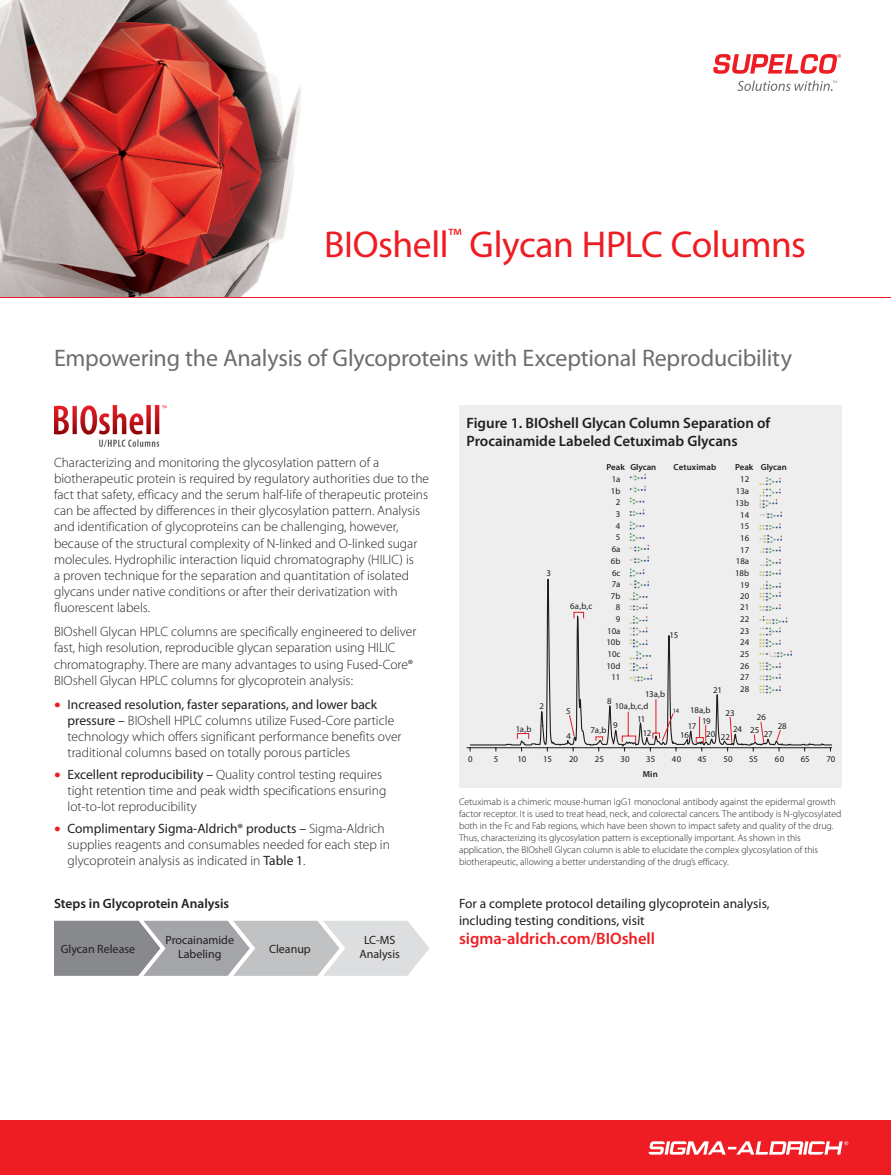
<style>
.page{position:relative;width:891px;height:1175px;background:#fff}
.page>*{position:absolute;margin:0;border:0;box-sizing:border-box;transform-origin:0 0}
.t1{font:37.5px "Myriad Pro";letter-spacing:-.015em;color:#ee1d23}
.t2{font:24px "Myriad Pro";letter-spacing:-.01em;color:#6c6d70}
.t3{font:600 16.5px "Myriad Pro";color:#ee1d23}
.t4{font:600 15px/18px "Myriad Pro";color:#231f20}
.t5{font:300 13.5px/16.2px "Myriad Pro";color:#231f20}
.t6{font:13.5px/16.2px "Myriad Pro";color:#231f20}
.t7{font:600 13.5px "Myriad Pro";color:#231f20}
.t8{font:12px/14.4px "Myriad Pro";color:#231f20;text-align:center}
.t9{font:300 9.75px/12px "Myriad Pro";color:#231f20}
.t10{font:8.85px/11.7px "Myriad Pro";color:#231f20}
.t11{font:600 8.85px "Myriad Pro";color:#231f20}
.t12{font:600 8.85px "Myriad Pro";letter-spacing:.02em;color:#231f20}
.t13{font:6.75px "Myriad Pro";color:#231f20}
.s1{font-size:27px;color:#ee1d23}
.s2{font-weight:400}
</style>
<div class="page">
<div style="left:0;top:1120px;width:891px;height:54px;background:#ee1d23"></div>
<svg style="left:649px;top:1141px;width:199px;height:13px"></svg>
<svg style="left:713px;top:54px;width:128px;height:20px"></svg>
<svg style="left:737px;top:80px;width:100px;height:11px"></svg>
<img style="left:0;top:0;width:301px;height:297px">
<img style="left:54px;top:406px;width:112px;height:40px">
<hr style="left:0;top:297px;width:891px;height:1px;background:#ee1d23">
<svg style="left:54px;top:920px;width:376px;height:55px;background:#b7b8bb"></svg>
<div style="left:459px;top:406px;width:383px;height:382px;background:#eeeeef"></div>
<img style="left:629px;top:474px;width:20px;height:103px">
<img style="left:759px;top:477px;width:23px;height:99px">
<svg style="left:469px;top:578px;width:364px;height:172px"></svg>
<svg style="left:517px;top:611px;width:264px;height:140px"></svg>
<h1 class="t1" style="left:324px;top:221px;width:484px">BIOshell<sup>™</sup> Glycan HPLC Columns</h1>
<h2 class="t2" style="left:54px;top:343px;width:739px">Empowering the Analysis of Glycoproteins with Exceptional Reproducibility</h2>
<p class="t5" style="left:54px;top:454px;width:377px">Characterizing and monitoring the glycosylation pattern of a biotherapeutic protein is required by regulatory authorities due to the fact that safety, efficacy and the serum half-life of therapeutic proteins can be affected by differences in their glycosylation pattern. Analysis and identification of glycoproteins can be challenging, however, because of the structural complexity of N-linked and O-linked sugar molecules. Hydrophilic interaction liquid chromatography (HILIC) is<br>a proven technique for the separation and quantitation of isolated glycans under native conditions or after their derivatization with fluorescent labels.</p>
<p class="t5" style="left:54px;top:623px;width:364px">BIOshell Glycan HPLC columns are specifically engineered to deliver fast, high resolution, reproducible glycan separation using HILIC chromatography. There are many advantages to using Fused-Core® BIOshell Glycan HPLC columns for glycoprotein analysis:</p>
<p class="t5" style="left:68px;top:696px;width:336px;text-indent:-14px"><span class="s1">•</span> <span class="s2">Increased resolution, faster separations, and lower back pressure –</span> BIOshell HPLC columns utilize Fused-Core particle technology which offers significant performance benefits over traditional columns based on totally porous particles</p>
<p class="t5" style="left:68px;top:766px;width:320px;text-indent:-14px"><span class="s1">•</span> <span class="s2">Excellent reproducibility –</span> Quality control testing requires tight retention time and peak width specifications ensuring lot-to-lot reproducibility</p>
<p class="t5" style="left:68px;top:820px;width:324px;text-indent:-14px"><span class="s1">•</span> <span class="s2">Complimentary Sigma-Aldrich® products –</span> Sigma-Aldrich supplies reagents and consumables needed for each step in glycoprotein analysis as indicated in <span class="s2">Table 1</span>.</p>
<p class="t7" style="left:54px;top:895px;width:177px">Steps in Glycoprotein Analysis</p>
<p class="t8" style="left:61px;top:941px;width:76px">Glycan Release</p>
<p class="t8" style="left:165px;top:932px;width:70px">Procainamide<br>Labeling</p>
<p class="t8" style="left:269px;top:941px;width:43px">Cleanup</p>
<p class="t8" style="left:359px;top:932px;width:42px">LC-MS<br>Analysis</p>
<p class="t4" style="left:466px;top:413px;width:305px">Figure 1. BIOshell Glycan Column Separation of<br>Procainamide Labeled Cetuximab Glycans</p>
<p class="t10" style="left:546px;top:567px;width:6px">3</p>
<p class="t10" style="left:516px;top:722px;width:17px">1a,b</p>
<p class="t10" style="left:539px;top:700px;width:6px">2</p>
<p class="t11" style="left:607px;top:462px;width:51px">Peak Glycan</p>
<p class="t12" style="left:673px;top:462px;width:44px">Cetuximab</p>
<p class="t11" style="left:735px;top:462px;width:53px">Peak Glycan</p>
<p class="t10" style="left:735px;top:473px;width:16px;line-height:12.1px;text-align:center">12<br>13a<br>13b<br>14</p>
<p class="t10" style="left:740px;top:520px;width:11px;line-height:12.1px;text-align:justify">15<br>16<br>17</p>
<p class="t10" style="left:735px;top:555px;width:16px;line-height:12.1px;text-align:center">18a<br>18b<br>19</p>
<p class="t10" style="left:740px;top:590px;width:11px;text-align:justify">20<br>21<br>22<br>23<br>24<br>25<br>26<br>27<br>28</p>
<p class="t10" style="left:606px;top:473px;width:16px;text-align:right">1a<br>1b<br>2<br>3<br>4<br>5<br>6a<br>6b<br>6c<br>7a<br>7b<br>8<br>9<br>10a<br>10b<br>10c<br>10d<br>11</p>
<p class="t10" style="left:570px;top:600px;width:24px">6a,b,c</p>
<p class="t10" style="left:670px;top:628px;width:10px">15</p>
<p class="t10" style="left:713px;top:683px;width:10px">21</p>
<p class="t10" style="left:645px;top:688px;width:22px">13a,b</p>
<p class="t10" style="left:607px;top:695px;width:6px">8</p>
<p class="t10" style="left:637px;top:700px;width:13px;line-height:12.5px;text-indent:-22px">10a,b,c,d<br>11</p>
<p class="t10" style="left:643px;top:726px;width:10px">12</p>
<p class="t10" style="left:690px;top:703px;width:22px;line-height:11.2px;text-align:right">18a,b<br>19</p>
<p class="t10" style="left:706px;top:728px;width:11px">20</p>
<p class="t10" style="left:566px;top:705px;width:6px">5</p>
<p class="t13" style="left:673px;top:706px;width:8px">14</p>
<p class="t10" style="left:733px;top:704px;width:28px;line-height:16.5px;text-indent:-7px">23<br>24 25</p>
<p class="t10" style="left:764px;top:708px;width:10px;line-height:17.1px;text-indent:-7px">26<br>27</p>
<p class="t10" style="left:778px;top:720px;width:11px">28</p>
<p class="t10" style="left:613px;top:719px;width:6px">9</p>
<p class="t10" style="left:688px;top:719px;width:10px">17</p>
<p class="t10" style="left:591px;top:724px;width:17px">7a,b</p>
<p class="t10" style="left:680px;top:729px;width:10px">16</p>
<p class="t10" style="left:566px;top:729px;width:6px">4</p>
<p class="t10" style="left:721px;top:731px;width:11px">22</p>
<p class="t10" style="left:468px;top:753px;width:6px">0</p>
<p class="t10" style="left:494px;top:753px;width:6px">5</p>
<p class="t10" style="left:518px;top:753px;width:10px">10</p>
<p class="t10" style="left:543px;top:753px;width:10px">15</p>
<p class="t10" style="left:569px;top:753px;width:11px">20</p>
<p class="t10" style="left:595px;top:753px;width:11px">25</p>
<p class="t10" style="left:620px;top:753px;width:11px">30</p>
<p class="t10" style="left:646px;top:753px;width:10px">35</p>
<p class="t10" style="left:672px;top:753px;width:11px">40</p>
<p class="t10" style="left:698px;top:753px;width:11px">45</p>
<p class="t10" style="left:723px;top:753px;width:11px">50</p>
<p class="t10" style="left:749px;top:753px;width:10px">55</p>
<p class="t10" style="left:775px;top:753px;width:11px">60</p>
<p class="t10" style="left:801px;top:753px;width:11px">65</p>
<p class="t10" style="left:826px;top:753px;width:10px">70</p>
<p class="t11" style="left:643px;top:768px;width:16px">Min</p>
<p class="t9" style="left:459px;top:796px;width:384px">Cetuximab is a chimeric mouse-human IgG1 monoclonal antibody against the epidermal growth factor receptor. It is used to treat head, neck, and colorectal cancers. The antibody is N-glycosylated both in the Fc and Fab regions, which have been shown to impact safety and quality of the drug.<br>Thus, characterizing its glycosylation pattern is exceptionally important. As shown in this application, the BIOshell Glycan column is able to elucidate the complex glycosylation of this biotherapeutic, allowing a better understanding of the drug’s efficacy.</p>
<p class="t6" style="left:459px;top:895px;width:312px">For a complete protocol detailing glycoprotein analysis, including testing conditions, visit</p>
<p class="t3" style="left:459px;top:928px;width:198px">sigma-aldrich.com/BIOshell</p>
</div>
